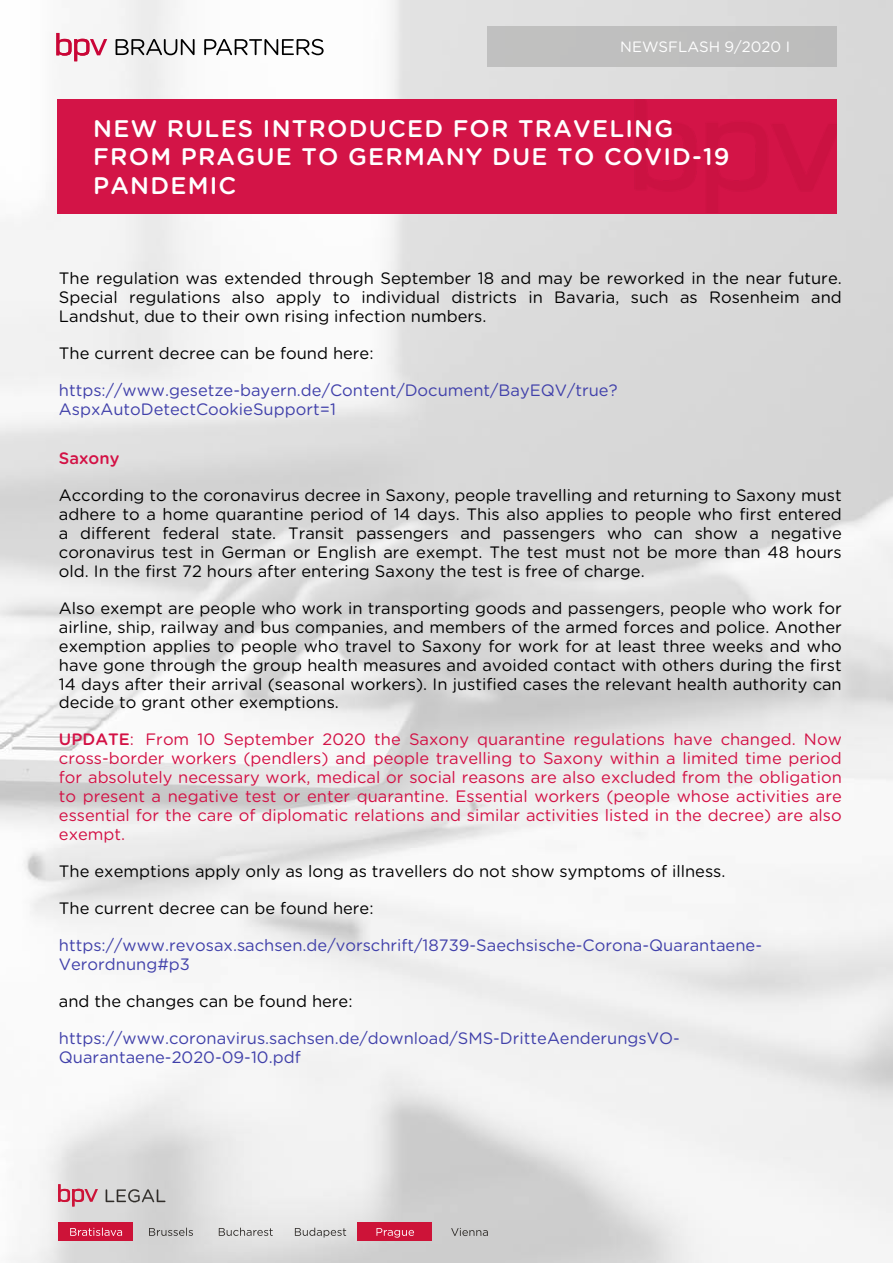
<style>
.page{position:relative;width:893px;height:1263px;background:#fff}
.page>*{position:absolute;margin:0;border:0;box-sizing:border-box;transform-origin:0 0}
.t1{font:500 24px/28.8px "Gotham Rounded";letter-spacing:.05em;color:#fff}
.t2{font:16.5px/18.9px "Gotham Rounded";color:#000;text-align:justify}
.t3{font:16.5px/18.9px "Gotham Rounded";color:#d31145;text-align:justify}
.t4{font:16.5px/18.9px "Gotham Rounded";color:#4040aa}
.t5{font:500 16.5px "Gotham Rounded";color:#d31145}
.t6{font:15px "Gotham Rounded";color:#fff}
.s1{font-weight:500}
</style>
<div class="page">
<img style="left:0;top:0;width:893px;height:1263px">
<div style="left:488px;top:26px;width:349px;height:41px;background:#bfbfbe"></div>
<div style="left:57px;top:100px;width:779px;height:114px;background:#d31447"></div>
<div style="left:58px;top:1222px;width:75px;height:18px;background:#cd1338"></div>
<svg style="left:58px;top:1184px;width:40px;height:22px"></svg>
<svg style="left:106px;top:1189px;width:59px;height:13px"></svg>
<svg style="left:70px;top:1227px;width:52px;height:9px"></svg>
<svg style="left:149px;top:1227px;width:44px;height:9px"></svg>
<svg style="left:219px;top:1227px;width:54px;height:9px"></svg>
<svg style="left:295px;top:1227px;width:51px;height:11px"></svg>
<div style="left:357px;top:1222px;width:75px;height:18px;background:#cd1338"></div>
<svg style="left:376px;top:1228px;width:38px;height:9px"></svg>
<svg style="left:451px;top:1228px;width:37px;height:8px"></svg>
<svg style="left:116px;top:39px;width:79px;height:16px"></svg>
<svg style="left:204px;top:39px;width:120px;height:16px"></svg>
<svg style="left:56px;top:33px;width:51px;height:28px"></svg>
<p class="t6" style="left:620px;top:37px;width:172px">NEWSFLASH 9/2020 I</p>
<h1 class="t1" style="left:93px;top:113px;width:638px">NEW RULES INTRODUCED FOR TRAVELING<br>FROM PRAGUE TO GERMANY DUE TO COVID-19<br>PANDEMIC</h1>
<p class="t2" style="left:59px;top:268px;width:784px">The regulation was extended through September 18 and may be reworked in the near future.<br>Special regulations also apply to individual districts in Bavaria, such as Rosenheim and Landshut, due to their own rising infection numbers.</p>
<p class="t2" style="left:59px;top:343px;width:316px">The current decree can be found here:</p>
<p class="t4" style="left:59px;top:380px;width:560px">https://www.gesetze-bayern.de/Content/Document/BayEQV/true?<br>AspxAutoDetectCookieSupport=1</p>
<p class="t5" style="left:59px;top:446px;width:62px">Saxony</p>
<p class="t2" style="left:59px;top:485px;width:784px">According to the coronavirus decree in Saxony, people travelling and returning to Saxony must adhere to a home quarantine period of 14 days. This also applies to people who first entered a different federal state. Transit passengers and passengers who can show a negative coronavirus test in German or English are exempt. The test must not be more than 48 hours old. In the first 72 hours after entering Saxony the test is free of charge.</p>
<p class="t2" style="left:59px;top:598px;width:784px">Also exempt are people who work in transporting goods and passengers, people who work for airline, ship, railway and bus companies, and members of the armed forces and police. Another exemption applies to people who travel to Saxony for work for at least three weeks and who have gone through the group health measures and avoided contact with others during the first 14 days after their arrival (seasonal workers). In justified cases the relevant health authority can decide to grant other exemptions.</p>
<p class="t3" style="left:59px;top:729px;width:784px"><span class="s1">UPDATE</span>: From 10 September 2020 the Saxony quarantine regulations have changed. Now cross-border workers (pendlers) and people travelling to Saxony within a limited time period for absolutely necessary work, medical or social reasons are also excluded from the obligation to present a negative test or enter quarantine. Essential workers (people whose activities are essential for the care of diplomatic relations and similar activities listed in the decree) are also exempt.</p>
<p class="t2" style="left:59px;top:861px;width:668px">The exemptions apply only as long as travellers do not show symptoms of illness.</p>
<p class="t2" style="left:59px;top:898px;width:316px">The current decree can be found here:</p>
<p class="t4" style="left:59px;top:935px;width:705px">https://www.revosax.sachsen.de/vorschrift/18739-Saechsische-Corona-Quarantaene-<br>Verordnung#p3</p>
<p class="t2" style="left:59px;top:991px;width:295px">and the changes can be found here:</p>
<p class="t4" style="left:59px;top:1028px;width:622px">https://www.coronavirus.sachsen.de/download/SMS-DritteAenderungsVO-<br>Quarantaene-2020-09-10.pdf</p>
</div>
